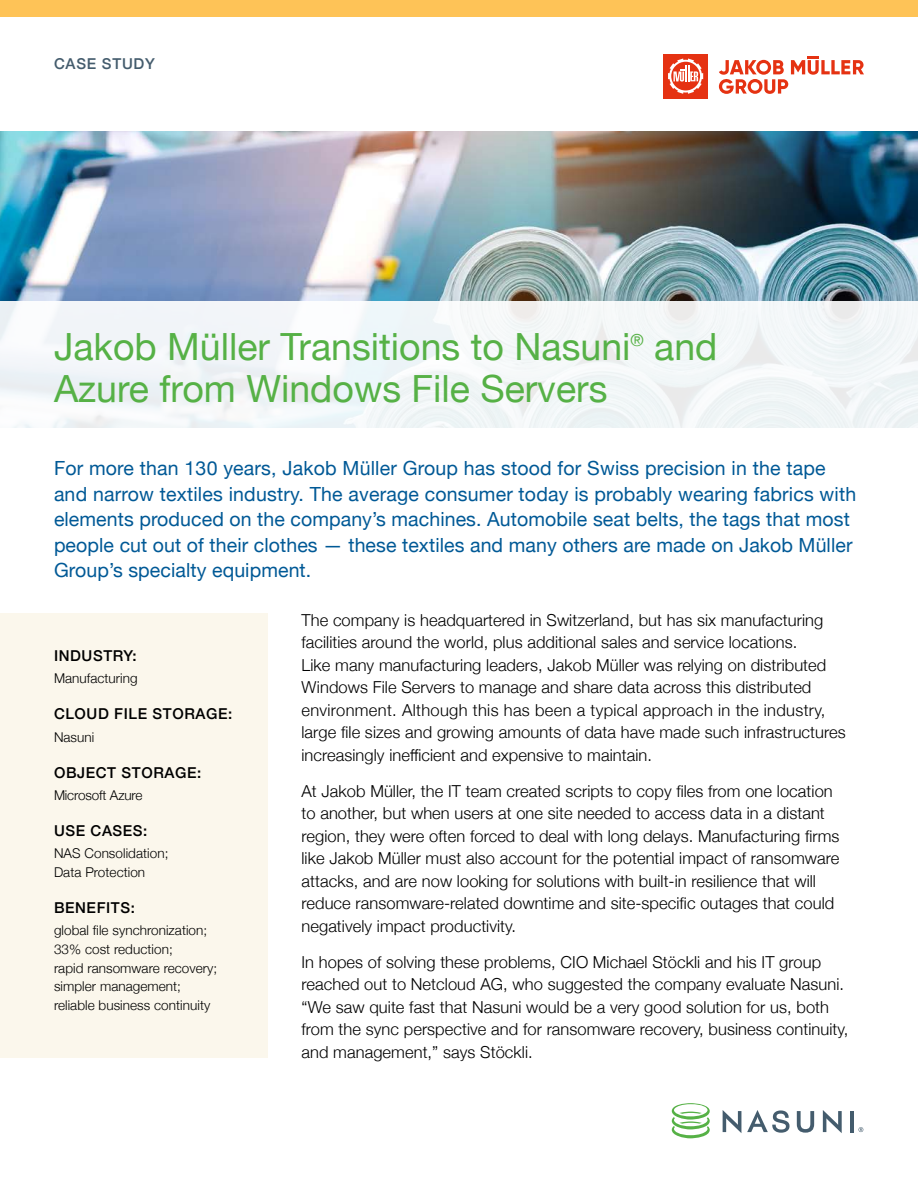
<style>
.page{position:relative;width:918px;height:1188px;background:#fff}
.page>*{position:absolute;margin:0;border:0;box-sizing:border-box;transform-origin:0 0}
.t1{font:37.5px "Helvetica Neue";color:#56b146}
.t2{font:19.5px/25.5px "Helvetica Neue";letter-spacing:.005em;color:#005996}
.t3{font:16.65px "Helvetica Neue";color:#56b146}
.t4{font:300 16.5px/22.5px "Helvetica Neue";letter-spacing:.005em;color:#000}
.t5{font:500 15px "Helvetica Neue";letter-spacing:.04em;color:#000}
.t6{font:500 15px "Helvetica Neue";letter-spacing:.05em;color:#445c6d}
.t7{font:300 13.5px/18.8px "Helvetica Neue";letter-spacing:.005em;color:#000}
</style>
<div class="page">
<div style="left:0;top:0;width:918px;height:17px;background:#fec357"></div>
<svg style="left:723px;top:1110px;width:18px;height:23px"></svg>
<svg style="left:797px;top:1111px;width:17px;height:22px"></svg>
<svg style="left:823px;top:1110px;width:19px;height:23px"></svg>
<hr style="left:851px;top:1111px;width:3px;height:21px;background:#445c6d">
<svg style="left:747px;top:1110px;width:43px;height:23px"></svg>
<svg style="left:672px;top:1103px;width:38px;height:35px"></svg>
<svg style="left:859px;top:1127px;width:4px;height:5px"></svg>
<div style="left:0;top:613px;width:268px;height:445px;background:#fbf7ec"></div>
<img style="left:0;top:131px;width:918px;height:171px">
<div style="left:0;top:302px;width:918px;height:126px;background:#f2f6f8"></div>
<svg style="left:719px;top:56px;width:145px;height:38px"></svg>
<div style="left:664px;top:54px;width:44px;height:44px;background:#e53212"></div>
<svg style="left:668px;top:58px;width:35px;height:36px"></svg>
<p class="t6" style="left:54px;top:51px;width:102px">CASE STUDY</p>
<h1 class="t1" style="left:54px;top:319px;width:578px">Jakob Müller Transitions to Nasuni</h1>
<p class="t3" style="left:631px;top:328px;width:15px">®</p>
<h1 class="t1" style="left:654px;top:319px;width:65px">and</h1>
<h1 class="t1" style="left:54px;top:361px;width:555px">Azure from Windows File Servers</h1>
<p class="t2" style="left:54px;top:457px;width:804px">For more than 130 years, Jakob Müller Group has stood for Swiss precision in the tape and narrow textiles industry. The average consumer today is probably wearing fabrics with elements produced on the company’s machines. Automobile seat belts, the tags that most people cut out of their clothes — these textiles and many others are made on Jakob Müller Group’s specialty equipment.</p>
<p class="t5" style="left:54px;top:644px;width:84px">INDUSTRY:</p>
<p class="t7" style="left:54px;top:668px;width:85px">Manufacturing</p>
<p class="t5" style="left:54px;top:702px;width:180px">CLOUD FILE STORAGE:</p>
<p class="t7" style="left:54px;top:726px;width:42px">Nasuni</p>
<p class="t5" style="left:54px;top:760px;width:149px">OBJECT STORAGE:</p>
<p class="t7" style="left:54px;top:785px;width:90px">Microsoft Azure</p>
<p class="t5" style="left:54px;top:818px;width:95px">USE CASES:</p>
<p class="t7" style="left:54px;top:843px;width:116px">NAS Consolidation;<br>Data Protection</p>
<p class="t5" style="left:54px;top:895px;width:82px">BENEFITS:</p>
<p class="t7" style="left:54px;top:920px;width:165px">global file synchronization;<br>33% cost reduction;<br>rapid ransomware recovery; simpler management; reliable business continuity</p>
<p class="t4" style="left:302px;top:607px;width:546px">The company is headquartered in Switzerland, but has six manufacturing facilities around the world, plus additional sales and service locations.<br>Like many manufacturing leaders, Jakob Müller was relying on distributed Windows File Servers to manage and share data across this distributed environment. Although this has been a typical approach in the industry, large file sizes and growing amounts of data have made such infrastructures increasingly inefficient and expensive to maintain.</p>
<p class="t4" style="left:302px;top:778px;width:540px">At Jakob Müller, the IT team created scripts to copy files from one location to another, but when users at one site needed to access data in a distant region, they were often forced to deal with long delays. Manufacturing firms like Jakob Müller must also account for the potential impact of ransomware attacks, and are now looking for solutions with built-in resilience that will reduce ransomware-related downtime and site-specific outages that could negatively impact productivity.</p>
<p class="t4" style="left:302px;top:949px;width:548px">In hopes of solving these problems, CIO Michael Stöckli and his IT group reached out to Netcloud AG, who suggested the company evaluate Nasuni. “We saw quite fast that Nasuni would be a very good solution for us, both from the sync perspective and for ransomware recovery, business continuity, and management,” says Stöckli.</p>
</div>
